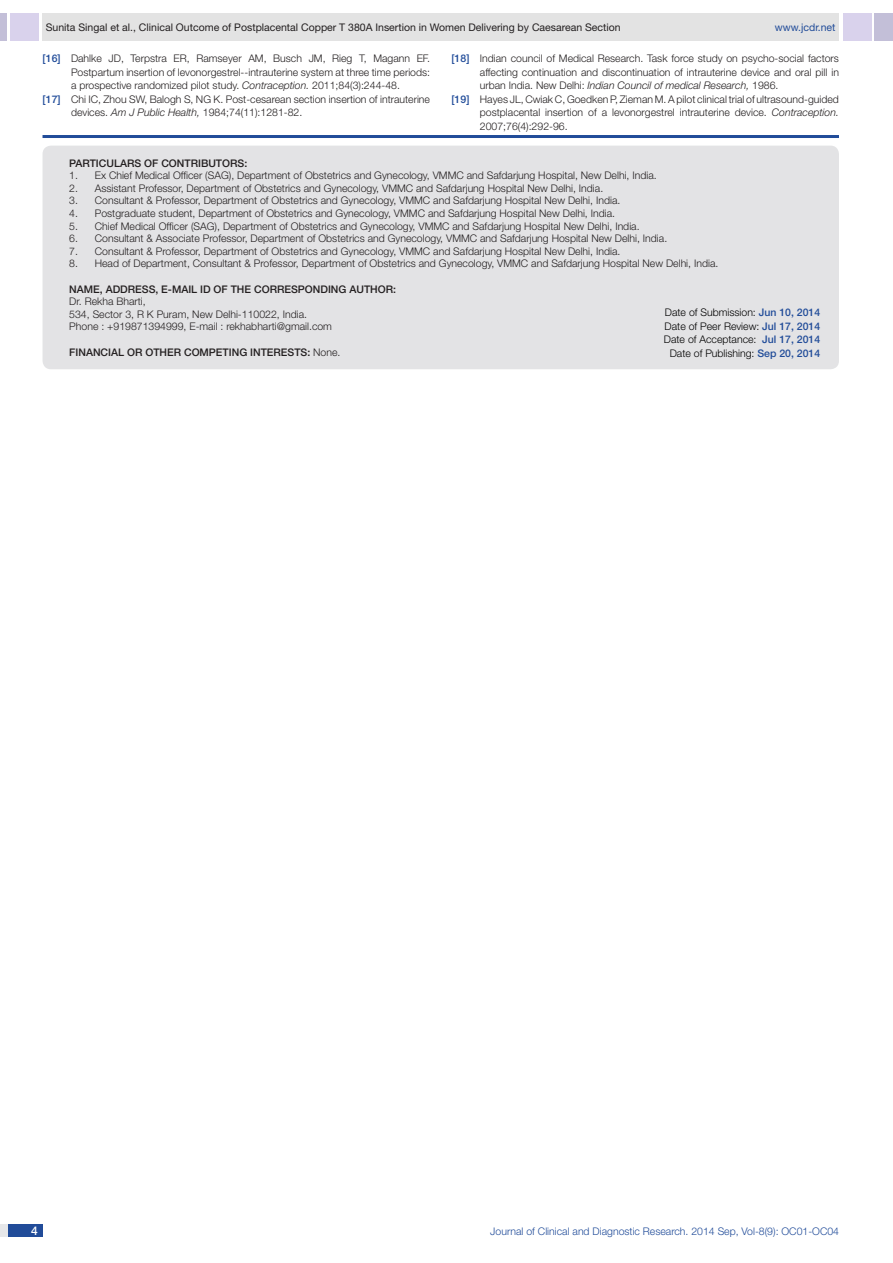
<style>
.page{position:relative;width:893px;height:1263px;background:#fff}
.page>*{position:absolute;margin:0;border:0;box-sizing:border-box;transform-origin:0 0}
.t1{font:500 12px "Helvetica Neue";color:#fff}
.con_particulars{font:300 10.5px "Helvetica Neue";color:#231f20}
.con_particulars-2{font:500 10.5px "Helvetica Neue";color:#231f20}
.t2{font:300 10.5px "Helvetica Neue";color:#000}
.t3{font:10.5px "Helvetica Neue";color:#231f20}
.t4{font:300 10.5px "Helvetica Neue";color:#214c99}
.t5{font:italic 300 10.5px "Helvetica Neue";color:#231f20}
.t6{font:10.5px "Helvetica Neue";color:#214c99}
.s1{font-weight:500;color:#214c99}
.s2{font-style:italic}
.s3{font-style:normal}
.s4{font-weight:300}
</style>
<div class="page">
<div style="left:0;top:13px;width:7px;height:28px;background:#c3bfd8"></div>
<div style="left:10px;top:13px;width:29px;height:28px;background:#d9d2ec"></div>
<div style="left:43px;top:13px;width:796px;height:28px;background:#e3e3e3"></div>
<div style="left:875px;top:13px;width:18px;height:28px;background:#c3bfd8"></div>
<div style="left:843px;top:13px;width:29px;height:28px;background:#d9d2ec"></div>
<div style="left:0;top:1224px;width:43px;height:13px;background:#e6e7e9"></div>
<div style="left:8px;top:1224px;width:35px;height:13px;background:#214c99"></div>
<hr style="left:43px;top:135px;width:796px;height:3px;background:#214c99">
<div style="left:43px;top:146px;width:796px;height:223px;background:#e3e3e5;border-radius:9px"></div>
<p class="t3" style="left:46px;top:21px;width:576px">Sunita Singal et al., Clinical Outcome of Postplacental Copper T 380A Insertion in Women Delivering by Caesarean Section</p>
<p class="t6" style="left:775px;top:21px;width:62px">www.jcdr.net</p>
<p class="con_particulars" style="left:43px;top:52px;width:389px"><span class="s1">[16]</span> Dahlke JD, Terpstra ER, Ramseyer AM, Busch JM, Rieg T, Magann EF.</p>
<p class="con_particulars" style="left:71px;top:66px;width:361px">Postpartum insertion of levonorgestrel--intrauterine system at three time periods:</p>
<p class="con_particulars" style="left:71px;top:79px;width:330px">a prospective randomized pilot study. <span class="s2">Contraception.</span> 2011;84(3):244-48.</p>
<p class="con_particulars" style="left:43px;top:93px;width:389px"><span class="s1">[17]</span> Chi IC, Zhou SW, Balogh S, NG K. Post-cesarean section insertion of intrauterine</p>
<p class="con_particulars" style="left:71px;top:106px;width:233px">devices. <span class="s2">Am J Public Health,</span> 1984;74(11):1281-82.</p>
<p class="con_particulars" style="left:451px;top:52px;width:389px"><span class="s1">[18]</span> Indian council of Medical Research. Task force study on psycho-social factors</p>
<p class="con_particulars" style="left:480px;top:66px;width:361px">affecting continuation and discontinuation of intrauterine device and oral pill in</p>
<p class="t5" style="left:480px;top:79px;width:300px"><span class="s3">urban India. New Delhi:</span> Indian Council of medical Research, <span class="s3">1986.</span></p>
<p class="con_particulars" style="left:451px;top:93px;width:389px"><span class="s1">[19]</span> Hayes JL, Cwiak C, Goedken P, Zieman M. A pilot clinical trial of ultrasound-guided</p>
<p class="con_particulars" style="left:480px;top:106px;width:361px">postplacental insertion of a levonorgestrel intrauterine device. <span class="s2">Contraception.</span></p>
<p class="con_particulars" style="left:480px;top:120px;width:89px">2007;76(4):292-96.</p>
<p class="con_particulars-2" style="left:69px;top:157px;width:28px">PARTICULA</p>
<p class="con_particulars-2" style="left:127px;top:157px;width:122px">RS OF CONTRIBUTORS:</p>
<p class="con_particulars" style="left:69px;top:169px;width:589px">1. Ex Chief Medical Officer (SAG), Department of Obstetrics and Gynecology, VMMC and Safdarjung Hospital, New Delhi, India.</p>
<p class="con_particulars" style="left:69px;top:182px;width:535px">2. Assistant Professor, Department of Obstetrics and Gynecology, VMMC and Safdarjung Hospital New Delhi, India.</p>
<p class="con_particulars" style="left:69px;top:194px;width:553px">3. Consultant &amp; Professor, Department of Obstetrics and Gynecology, VMMC and Safdarjung Hospital New Delhi, India.</p>
<p class="con_particulars" style="left:69px;top:207px;width:547px">4. Postgraduate student, Department of Obstetrics and Gynecology, VMMC and Safdarjung Hospital New Delhi, India.</p>
<p class="con_particulars" style="left:69px;top:219px;width:572px">5. Chief Medical Officer (SAG), Department of Obstetrics and Gynecology, VMMC and Safdarjung Hospital New Delhi, India.</p>
<p class="con_particulars" style="left:69px;top:232px;width:599px">6. Consultant &amp; Associate Professor, Department of Obstetrics and Gynecology, VMMC and Safdarjung Hospital New Delhi, India.</p>
<p class="con_particulars" style="left:69px;top:245px;width:553px">7. Consultant &amp; Professor, Department of Obstetrics and Gynecology, VMMC and Safdarjung Hospital New Delhi, India.</p>
<p class="con_particulars" style="left:69px;top:257px;width:651px">8. Head of Department, Consultant &amp; Professor, Department of Obstetrics and Gynecology, VMMC and Safdarjung Hospital New Delhi, India.</p>
<p class="con_particulars-2" style="left:69px;top:283px;width:119px">NAME, ADDRESS, E-MAIL</p>
<p class="con_particulars-2" style="left:200px;top:283px;width:39px">ID OF THE</p>
<p class="con_particulars-2" style="left:254px;top:283px;width:81px">CORRESPONDING</p>
<p class="con_particulars-2" style="left:349px;top:283px;width:8px">AUTH</p>
<p class="con_particulars-2" style="left:378px;top:283px;width:20px">OR:</p>
<p class="con_particulars" style="left:69px;top:295px;width:78px">Dr. Rekha Bharti,</p>
<p class="con_particulars" style="left:69px;top:308px;width:239px">534, Sector 3, R K Puram, New Delhi-110022, India.</p>
<p class="con_particulars" style="left:69px;top:320px;width:264px">Phone : +919871394999, E-mail : rekhabharti@gmail.com</p>
<p class="con_particulars-2" style="left:69px;top:346px;width:92px">Financial OR OTHE</p>
<p class="con_particulars-2" style="left:174px;top:346px;width:43px">R COMPETING</p>
<p class="con_particulars-2" style="left:250px;top:346px;width:7px">INTE</p>
<p class="con_particulars-2" style="left:274px;top:346px;width:68px">RESTS: <span class="s4">None.</span></p>
<p class="t2" style="left:665px;top:306px;width:157px">Date of Submission: <span class="s1">Jun 10, 2014</span></p>
<p class="t2" style="left:665px;top:320px;width:157px">Date of Peer Review: <span class="s1">Jul 17, 2014</span></p>
<p class="t2" style="left:664px;top:333px;width:158px">Date of Acceptance: <span class="s1">Jul 17, 2014</span></p>
<p class="t2" style="left:670px;top:347px;width:152px">Date of Publishing: <span class="s1">Sep 20, 2014</span></p>
<p class="t1" style="left:31px;top:1223px;width:8px">4</p>
<p class="t4" style="left:490px;top:1225px;width:350px">Journal of Clinical and Diagnostic Research. 2014 Sep, Vol-8(9): OC01-OC04</p>
</div>
